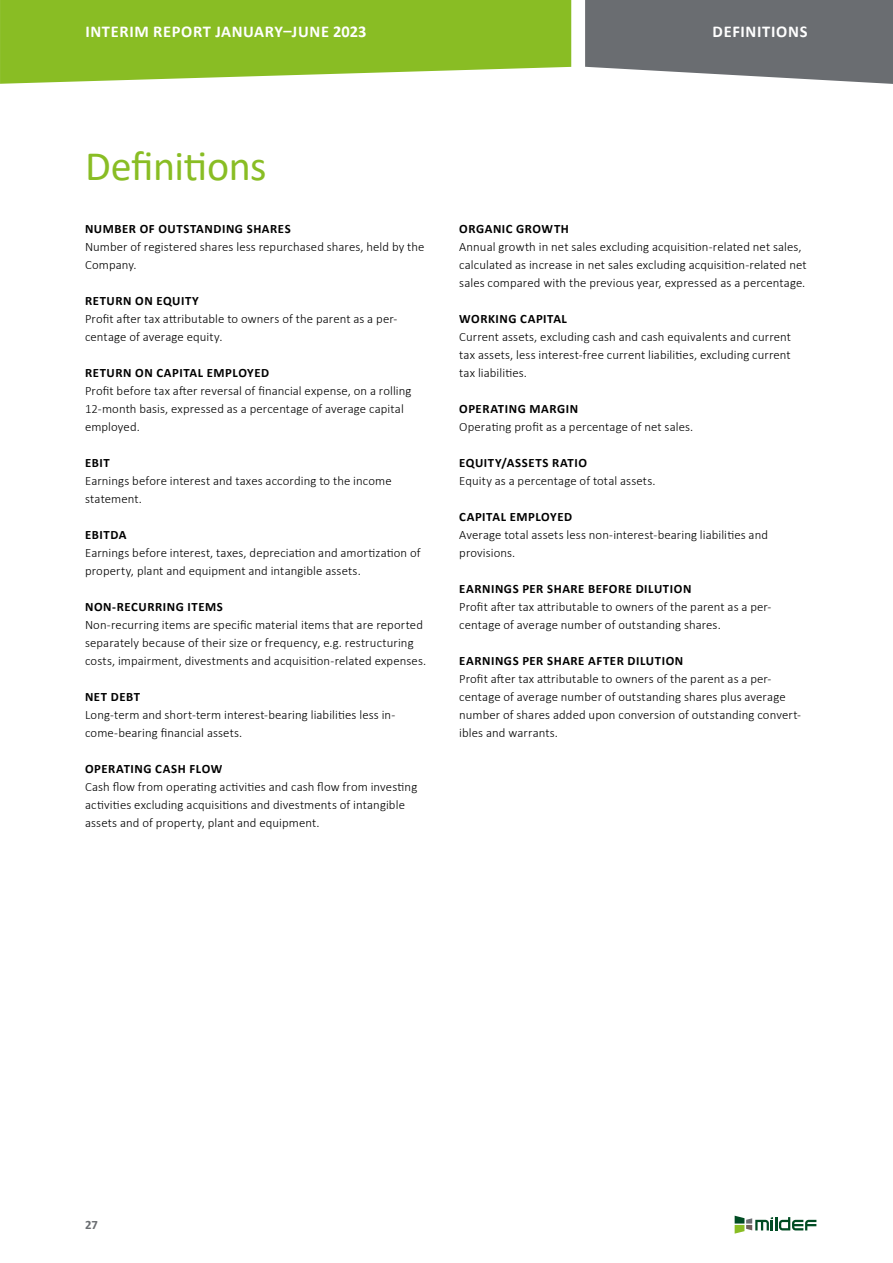
<style>
.page{position:relative;width:893px;height:1263px;background:#fff}
.page>*{position:absolute;margin:0;border:0;box-sizing:border-box;transform-origin:0 0}
.t1{font:42px "Calibri";letter-spacing:-.01em;color:#89bd24}
.t2{font:700 16.5px "Calibri";letter-spacing:.04em;color:#fff}
.t3{font:300 12.75px/18px "Calibri";letter-spacing:.005em;color:#000}
.t4{font:700 12.75px "Calibri";letter-spacing:.045em;color:#000}
.t5{font:700 12.75px "Calibri";color:#6a6d71}
</style>
<div class="page">
<svg style="left:0;top:0;width:571px;height:84px;background:#95c33a"></svg>
<svg style="left:585px;top:0;width:308px;height:84px;background:#797c7f"></svg>
<svg style="left:735px;top:1216px;width:81px;height:17px"></svg>
<p class="t2" style="left:85px;top:20px;width:283px">INTERIM REPORT JANUARY–JUNE 2023</p>
<p class="t2" style="left:713px;top:20px;width:97px">DEFINITIONS</p>
<h1 class="t1" style="left:85px;top:137px;width:183px">Definitions</h1>
<p class="t4" style="left:85px;top:220px;width:207px">NUMBER OF OUTSTANDING SHARES</p>
<p class="t3" style="left:85px;top:238px;width:341px">Number of registered shares less repurchased shares, held by the<br>Company.</p>
<p class="t4" style="left:85px;top:292px;width:115px">RETURN ON EQUITY</p>
<p class="t3" style="left:85px;top:310px;width:314px">Profit after tax attributable to owners of the parent as a per&shy;centage of average equity.</p>
<p class="t4" style="left:85px;top:364px;width:186px">RETURN ON CAPITAL EMPLOYED</p>
<p class="t3" style="left:85px;top:382px;width:328px">Profit before tax after reversal of financial expense, on a rolling<br>12-month basis, expressed as a percentage of average capital employed.</p>
<p class="t4" style="left:85px;top:454px;width:26px">EBIT</p>
<p class="t3" style="left:85px;top:472px;width:308px">Earnings before interest and taxes according to the income statement.</p>
<p class="t4" style="left:85px;top:526px;width:43px">EBITDA</p>
<p class="t3" style="left:85px;top:544px;width:337px">Earnings before interest, taxes, depreciation and amortization of property, plant and equipment and intangible assets.</p>
<p class="t4" style="left:85px;top:598px;width:139px">NON-RECURRING ITEMS</p>
<p class="t3" style="left:85px;top:616px;width:343px">Non-recurring items are specific material items that are reported separately because of their size or frequency, e.g. restructuring costs, impairment, divestments and acquisition-related expenses.</p>
<p class="t4" style="left:85px;top:688px;width:57px">NET DEBT</p>
<p class="t3" style="left:85px;top:706px;width:312px">Long-term and short-term interest-bearing liabilities less in&shy;come-bearing financial assets.</p>
<p class="t4" style="left:85px;top:760px;width:139px">OPERATING CASH FLOW</p>
<p class="t3" style="left:85px;top:778px;width:334px">Cash flow from operating activities and cash flow from investing activities excluding acquisitions and divestments of intangible assets and of property, plant and equipment.</p>
<p class="t4" style="left:459px;top:220px;width:111px">ORGANIC GROWTH</p>
<p class="t3" style="left:459px;top:238px;width:349px">Annual growth in net sales excluding acquisition-related net sales, calculated as increase in net sales excluding acquisition-related net sales compared with the previous year, expressed as a percentage.</p>
<p class="t4" style="left:459px;top:310px;width:109px">WORKING CAPITAL</p>
<p class="t3" style="left:459px;top:328px;width:333px;text-align:justify">Current assets, excluding cash and cash equivalents and current tax assets, less interest-free current liabilities, excluding current tax liabilities.</p>
<p class="t4" style="left:459px;top:400px;width:120px">OPERATING MARGIN</p>
<p class="t3" style="left:459px;top:418px;width:236px">Operating profit as a percentage of net sales.</p>
<p class="t4" style="left:459px;top:454px;width:129px">EQUITY/ASSETS RATIO</p>
<p class="t3" style="left:459px;top:472px;width:198px">Equity as a percentage of total assets.</p>
<p class="t4" style="left:459px;top:508px;width:114px">CAPITAL EMPLOYED</p>
<p class="t3" style="left:459px;top:526px;width:310px">Average total assets less non-interest-bearing liabilities and provisions.</p>
<p class="t4" style="left:459px;top:580px;width:234px">EARNINGS PER SHARE BEFORE DILUTION</p>
<p class="t3" style="left:459px;top:598px;width:314px">Profit after tax attributable to owners of the parent as a per&shy;centage of average number of outstanding shares.</p>
<p class="t4" style="left:459px;top:652px;width:225px">EARNINGS PER SHARE AFTER DILUTION</p>
<p class="t3" style="left:459px;top:670px;width:343px">Profit after tax attributable to owners of the parent as a per&shy;centage of average number of outstanding shares plus average number of shares added upon conversion of outstanding convert&shy;ibles and warrants.</p>
<p class="t5" style="left:85px;top:1216px;width:14px">27</p>
</div>
